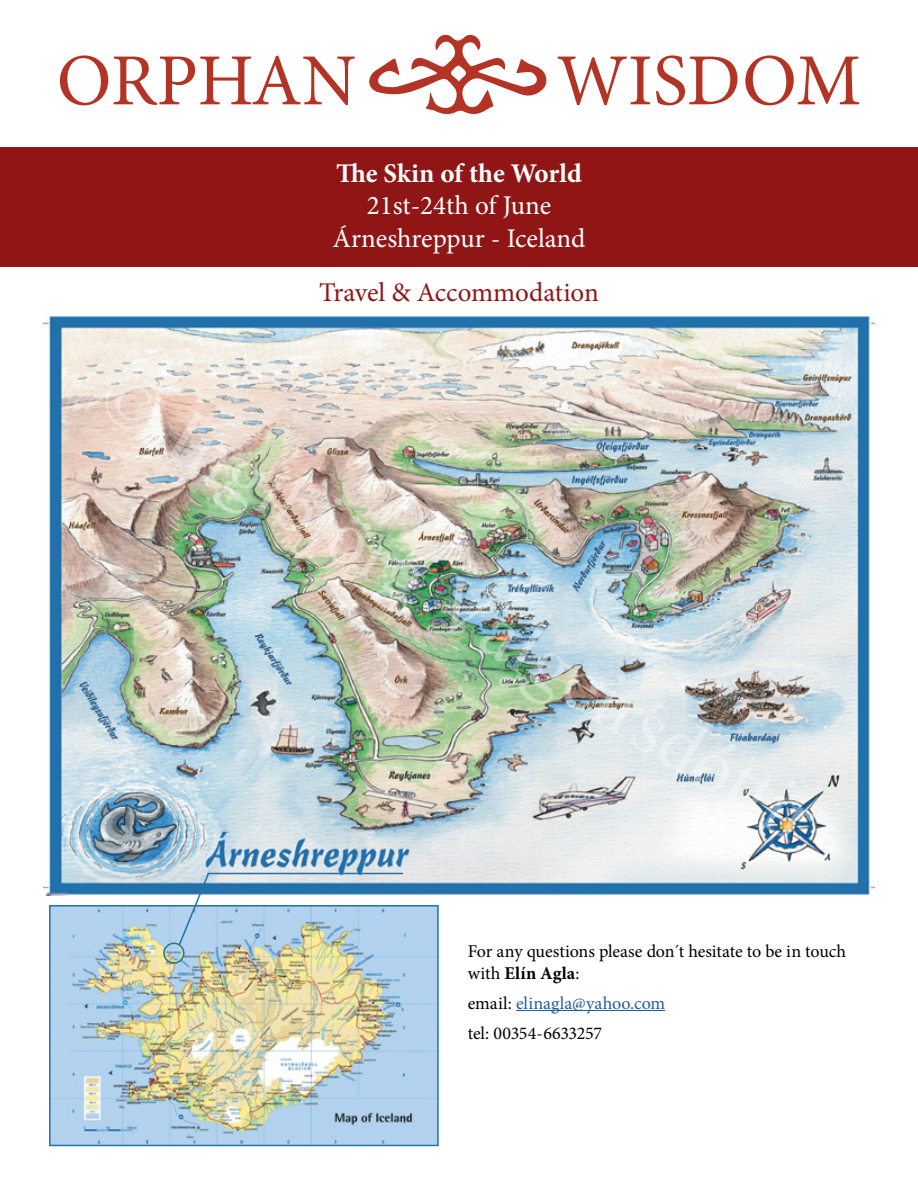
<style>
.page{position:relative;width:918px;height:1188px;background:#fff}
.page>*{position:absolute;margin:0;border:0;box-sizing:border-box;transform-origin:0 0}
.t1{font:73.5px "Minion Pro";color:#b33425}
.t2{font:27px/32.4px "Minion Pro";letter-spacing:-.005em;color:#fff;text-align:center}
.t3{font:27px "Minion Pro";letter-spacing:-.005em;color:#901616}
.t4{font:700 27px "Minion Pro";color:#fff}
.t5{font:18px/21.6px "Minion Pro";letter-spacing:-.005em;color:#000}
.s1{font-weight:700}
.s2{color:#215e9e}
</style>
<div class="page">
<div style="left:0;top:148px;width:918px;height:119px;background:#901616"></div>
<svg style="left:369px;top:34px;width:177px;height:81px"></svg>
<hr style="left:516px;top:1010px;width:149px;height:1px;background:#215e9e">
<img style="left:43px;top:315px;width:832px;height:580px">
<img style="left:52px;top:908px;width:384px;height:235px">
<div style="left:49px;top:905px;width:390px;height:241px;border:2px solid #2271ac"></div>
<div style="left:163px;top:943px;width:22px;height:21px;border:2px solid #2271ac;border-radius:50%"></div>
<svg style="left:177px;top:872px;width:33px;height:75px;background:#a1c4e0"></svg>
<hr style="left:208px;top:873px;width:195px;height:1px;background:#2271ac">
<h1 class="t1" style="left:57px;top:32px;width:301px">ORPHAN</h1>
<h1 class="t1" style="left:556px;top:32px;width:306px">WISDOM</h1>
<h2 class="t4" style="left:336px;top:154px;width:247px">The Skin of the World</h2>
<h2 class="t2" style="left:333px;top:190px;width:254px">21st-24th of June<br>Árneshreppur - Iceland</h2>
<h2 class="t3" style="left:319px;top:274px;width:281px">Travel &amp; Accommodation</h2>
<p class="t5" style="left:468px;top:941px;width:380px">For any questions please don´t hesitate to be in touch with <span class="s1">Elín Agla</span>:</p>
<p class="t5" style="left:468px;top:988px;width:199px;line-height:30.2px">email: <span class="s2">elinagla@yahoo.com </span>tel: 00354-6633257</p>
</div>
